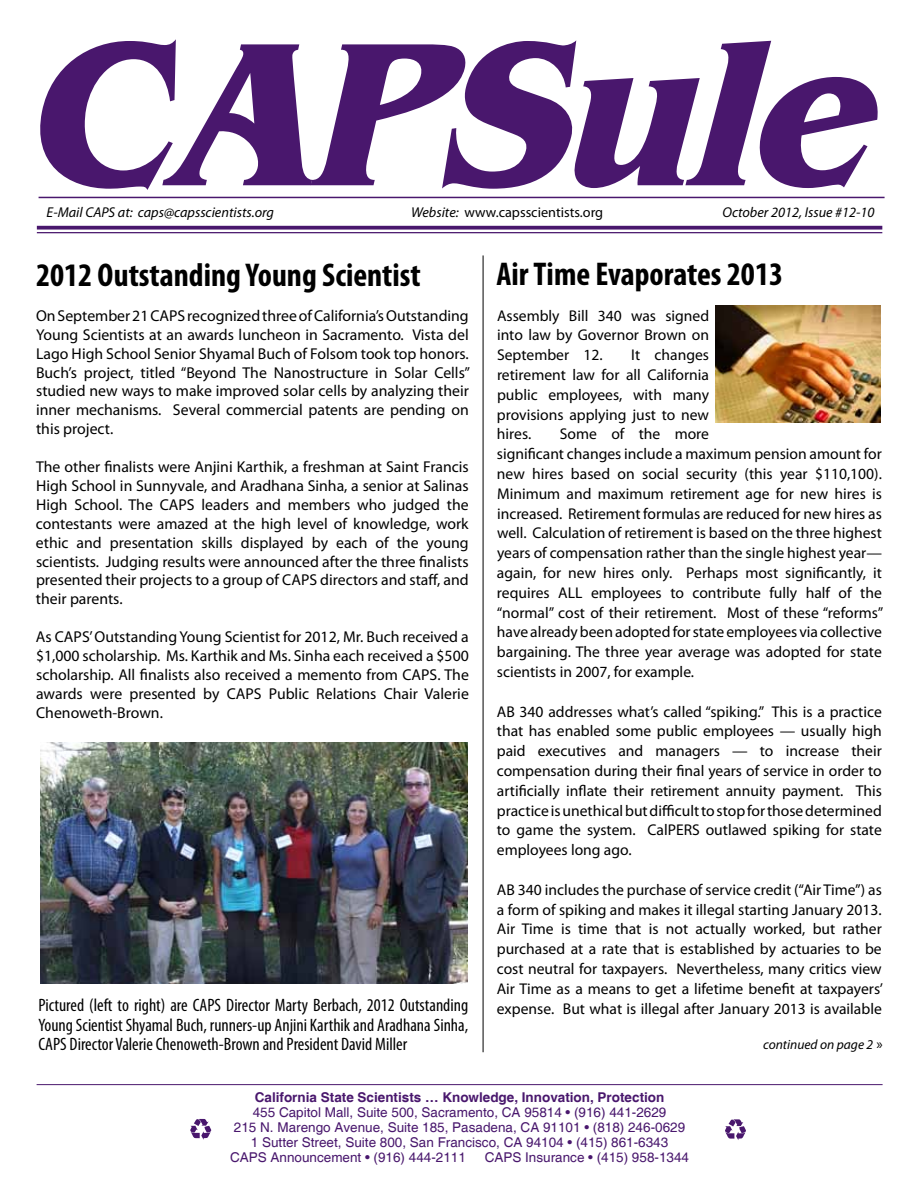
<style>
.page{position:relative;width:918px;height:1188px;background:#fff}
.page>*{position:absolute;margin:0;border:0;box-sizing:border-box;transform-origin:0 0}
.t1{font:700 condensed 33px "Myriad Pro";color:#000}
.t2{font:condensed 18px/19.5px "Myriad Pro";color:#000;text-align:justify}
.t3{font:15.75px/18.9px "Myriad Pro";color:#000;text-align:justify}
.t4{font:15.6px/19.8px "Myriad Pro";color:#000;text-align:justify}
.t5{font:italic 14.25px "Myriad Pro";color:#000}
.t6{font:14.25px "Myriad Pro";color:#000}
.t7{font:13.5px "Helvetica";color:#49176d}
.t8{font:700 13.5px "Helvetica";color:#49176d}
.t9{font:italic 13.5px "Myriad Pro";color:#000}
.s1{font-style:italic}
.s2{font-style:normal;font-size:15px}
</style>
<div class="page">
<hr style="left:483px;top:255px;width:1px;height:797px;background:#000">
<hr style="left:39px;top:197px;width:846px;height:1px;background:#49176d">
<img style="left:40px;top:742px;width:427px;height:242px">
<img style="left:716px;top:305px;width:164px;height:118px">
<svg style="left:725px;top:1119px;width:21px;height:21px"></svg>
<svg style="left:190px;top:1118px;width:21px;height:22px"></svg>
<svg style="left:40px;top:39px;width:838px;height:151px"></svg>
<hr style="left:37px;top:1084px;width:846px;height:1px;background:#49176d">
<svg style="left:37px;top:226px;width:845px;height:4px;background:#5d317d"></svg>
<hr style="left:37px;top:232px;width:845px;height:1px;background:#49176d">
<p class="t5" style="left:47px;top:203px;width:229px">E-Mail CAPS at: caps@capsscientists.org</p>
<p class="t6" style="left:411px;top:203px;width:194px"><span class="s1">Website:</span> www.capsscientists.org</p>
<p class="t5" style="left:722px;top:203px;width:154px">October 2012, Issue #12-10</p>
<h1 class="t1" style="left:36px;top:255px;width:386px">2012 Outstanding Young Scientist</h1>
<p class="t3" style="left:36px;top:306px;width:436px">OnSeptember21CAPSrecognizedthreeofCalifornia’sOutstanding Young Scientists at an awards luncheon in Sacramento. Vista del Lago High School Senior Shyamal Buch of Folsom took top honors.<br>Buch’s project, titled “Beyond The Nanostructure in Solar Cells” studied new ways to make improved solar cells by analyzing their inner mechanisms. Several commercial patents are pending on this project.</p>
<p class="t3" style="left:36px;top:457px;width:434px">The other finalists were Anjini Karthik, a freshman at Saint Francis High School in Sunnyvale, and Aradhana Sinha, a senior at Salinas High School. The CAPS leaders and members who judged the contestants were amazed at the high level of knowledge, work ethic and presentation skills displayed by each of the young scientists. Judging results were announced after the three finalists presented their projects to a group of CAPS directors and staff, and their parents.</p>
<p class="t3" style="left:36px;top:627px;width:434px">As CAPS’Outstanding Young Scientist for 2012, Mr. Buch received a $1,000 scholarship. Ms. Karthik and Ms. Sinha each received a $500 scholarship. All finalists also received a memento from CAPS. The awards were presented by CAPS Public Relations Chair Valerie Chenoweth-Brown.</p>
<p class="t2" style="left:38px;top:995px;width:431px">Pictured (left to right) are CAPS Director Marty Berbach, 2012 Outstanding Young Scientist Shyamal Buch, runners-up Anjini Karthik and Aradhana Sinha, CAPS Director Valerie Chenoweth-Brown and President David Miller</p>
<h1 class="t1" style="left:496px;top:253px;width:288px">Air Time Evaporates 2013</h1>
<p class="t4" style="left:497px;top:305px;width:214px">Assembly Bill 340 was signed into law by Governor Brown on September 12.</p>
<p class="t4" style="left:497px;top:345px;width:214px;text-indent:134px">It changes retirement law for all California public employees, with many provisions applying just to new hires.</p>
<p class="t4" style="left:497px;top:424px;width:388px;text-align:left;text-indent:63px">Some of the more<br>significant changes include a maximum pension amount for new hires based on social security (this year $110,100).<br>Minimum and maximum retirement age for new hires is increased. Retirement formulas are reduced for new hires as well. Calculation of retirement is based on the three highest years of compensation rather than the single highest year— again, for new hires only. Perhaps most significantly, it requires ALL employees to contribute fully half of the “normal” cost of their retirement. Most of these “reforms” have alreadybeenadoptedforstate employees via collective bargaining. The three year average was adopted for state scientists in 2007, for example.</p>
<p class="t4" style="left:497px;top:701px;width:387px">AB 340 addresses what’s called “spiking.” This is a practice that has enabled some public employees — usually high paid executives and managers — to increase their compensation during their final years of service in order to artificially inflate their retirement annuity payment. This practiceisunethicalbutdifficulttostopforthosedetermined to game the system. CalPERS outlawed spiking for state employees long ago.</p>
<p class="t4" style="left:497px;top:879px;width:388px">AB 340 includes the purchase of service credit (“Air Time”) as a form of spiking and makes it illegal starting January 2013.<br>Air Time is time that is not actually worked, but rather purchased at a rate that is established by actuaries to be cost neutral for taxpayers. Nevertheless, many critics view Air Time as a means to get a lifetime benefit at taxpayers’ expense. But what is illegal after January 2013 is available</p>
<p class="t9" style="left:763px;top:1036px;width:121px">continued on page 2 <span class="s2">»</span></p>
<p class="t8" style="left:255px;top:1089px;width:411px">California State Scientists … Knowledge, Innovation, Protection</p>
<p class="t7" style="left:253px;top:1104px;width:415px">455 Capitol Mall, Suite 500, Sacramento, CA 95814 • (916) 441-2629</p>
<p class="t7" style="left:234px;top:1119px;width:453px">215 N. Marengo Avenue, Suite 185, Pasadena, CA 91101 • (818) 246-0629</p>
<p class="t7" style="left:251px;top:1134px;width:419px">1 Sutter Street, Suite 800, San Francisco, CA 94104 • (415) 861-6343</p>
<p class="t7" style="left:230px;top:1149px;width:237px">CAPS Announcement • (916) 444-2111</p>
<p class="t7" style="left:485px;top:1149px;width:206px">CAPS Insurance • (415) 958-1344</p>
</div>
